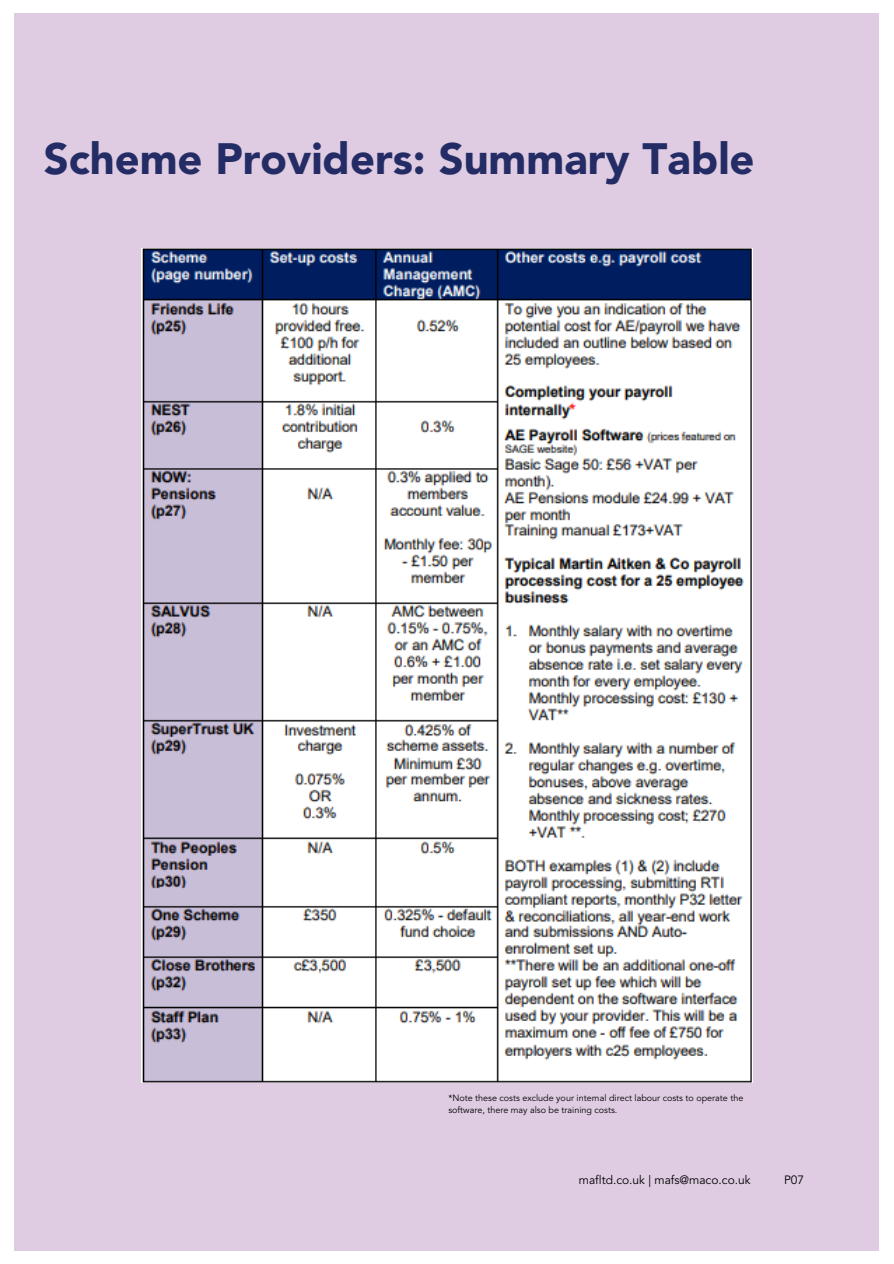
<style>
.page{position:relative;width:894px;height:1264px;background:#fff}
.page>*{position:absolute;margin:0;border:0;box-sizing:border-box;transform-origin:0 0}
.t1{font:900 43.5px "Avenir LT Std";color:#232c64}
.t2{font:12px "Avenir LT Std";color:#000}
.t3{font:9px/12px "Avenir LT Std";color:#000}
</style>
<div class="page">
<div style="left:15px;top:13px;width:863px;height:1237px;background:#dfcbe2"></div>
<img style="left:142px;top:249px;width:609px;height:833px">
<h1 class="t1" style="left:44px;top:141px;width:712px">Scheme Providers: Summary Table</h1>
<p class="t3" style="left:448px;top:1092px;width:296px">*Note these costs exclude your internal direct labour costs to operate the software, there may also be training costs.</p>
<p class="t2" style="left:578px;top:1174px;width:173px">mafltd.co.uk | mafs@maco.co.uk</p>
<p class="t2" style="left:783px;top:1174px;width:22px">P07</p>
</div>
